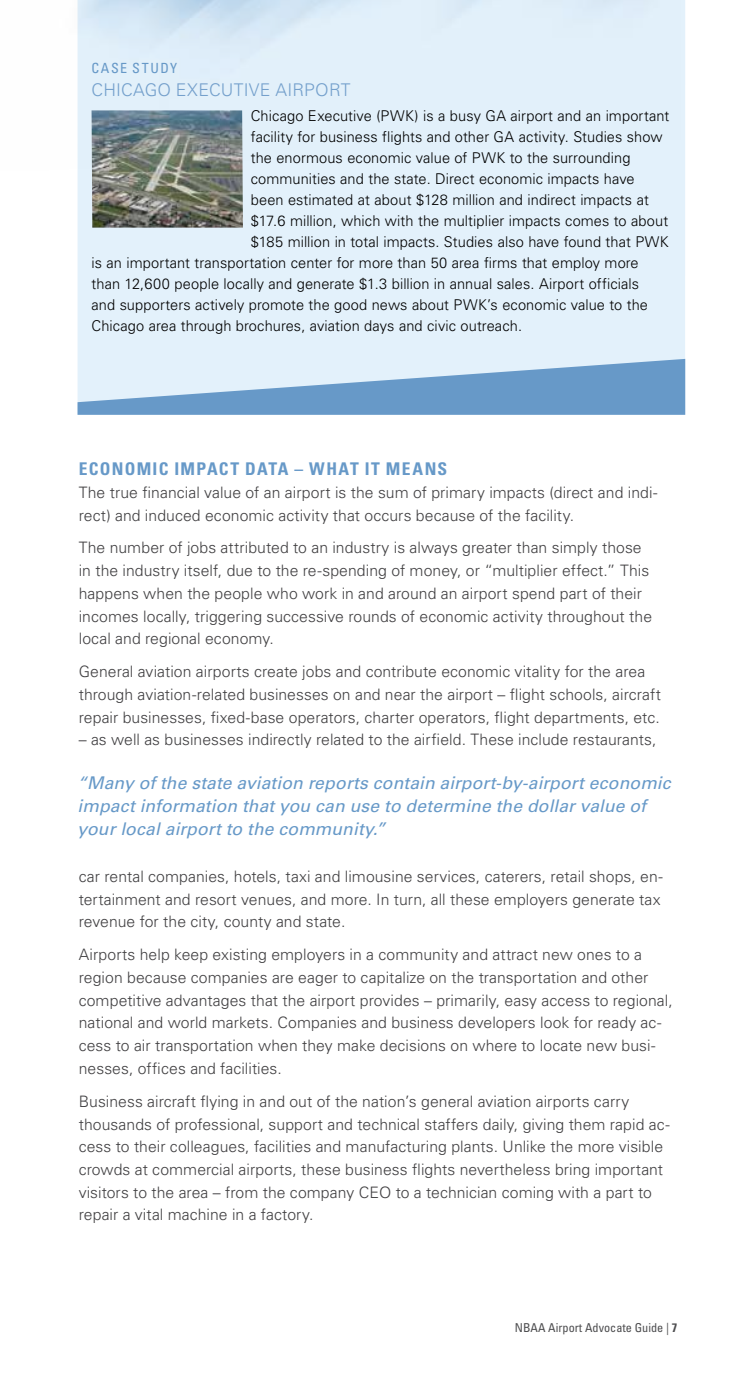
<style>
.page{position:relative;width:756px;height:1386px;background:#fff}
.page>*{position:absolute;margin:0;border:0;box-sizing:border-box;transform-origin:0 0}
.t1{font:italic 17.5px/22.8px "Univers LT Std";letter-spacing:.005em;color:#6799c8}
.t2{font:700 condensed 17.5px "Univers LT Std";letter-spacing:.08em;color:#6799c8}
.t3{font:300 17.5px "Univers LT Std";letter-spacing:.01em;color:#75a1cd}
.t4{font:300 15.75px/22.8px "Univers LT Std";letter-spacing:.005em;color:#414042}
.t5{font:300 14.88px "Univers LT Std";letter-spacing:.005em;color:#000}
.t6{font:condensed 14px "Univers LT Std";letter-spacing:.115em;color:#6799c8}
.t7{font:condensed 12.25px "Univers LT Std";color:#4d4d4f}
.s1{font-weight:700}
</style>
<div class="page">
<div style="left:78px;top:0;width:607px;height:415px;background:#e3f1fb"></div>
<img style="left:92px;top:171px;width:151px;height:57px">
<svg style="left:78px;top:359px;width:607px;height:56px"></svg>
<img style="left:77px;top:0;width:533px;height:171px">
<p class="t6" style="left:92px;top:59px;width:19px">Case</p>
<p class="t6" style="left:132px;top:59px;width:46px">Study</p>
<p class="t3" style="left:92px;top:79px;width:261px">CHICAGO EXECUTIVE AIRPORT</p>
<p class="t5" style="left:251px;top:107px;width:420px">Chicago Executive (PWK) is a busy GA airport and an important</p>
<p class="t5" style="left:251px;top:128px;width:413px">facility for business flights and other GA activity. Studies show</p>
<p class="t5" style="left:251px;top:149px;width:381px">the enormous economic value of PWK to the surrounding</p>
<p class="t5" style="left:251px;top:170px;width:385px">communities and the state. Direct economic impacts have</p>
<p class="t5" style="left:251px;top:191px;width:400px">been estimated at about $128 million and indirect impacts at</p>
<p class="t5" style="left:251px;top:212px;width:419px">$17.6 million, which with the multiplier impacts comes to about</p>
<p class="t5" style="left:251px;top:233px;width:419px">$185 million in total impacts. Studies also have found that PWK</p>
<p class="t5" style="left:92px;top:254px;width:549px">is an important transportation center for more than 50 area firms that employ more</p>
<p class="t5" style="left:92px;top:275px;width:549px">than 12,600 people locally and generate $1.3 billion in annual sales. Airport officials</p>
<p class="t5" style="left:92px;top:296px;width:558px">and supporters actively promote the good news about PWK’s economic value to the</p>
<p class="t5" style="left:92px;top:317px;width:432px">Chicago area through brochures, aviation days and civic outreach.</p>
<p class="t2" style="left:79px;top:458px;width:34px">ECONO</p>
<p class="t2" style="left:137px;top:458px;width:132px">MIC IMPACT DATA</p>
<p class="t2" style="left:294px;top:458px;width:154px">– WHAT IT MEANS</p>
<p class="t4" style="left:79px;top:481px;width:580px">The true financial value of an airport is the sum of primary impacts (direct and indi&shy;rect) and induced economic activity that occurs because of the facility.</p>
<p class="t4" style="left:79px;top:536px;width:575px">The number of jobs attributed to an industry is always greater than simply those in the industry itself, due to the re-spending of money, or “multiplier effect.” This happens when the people who work in and around an airport spend part of their incomes locally, triggering successive rounds of economic activity throughout the local and regional economy.</p>
<p class="t4" style="left:79px;top:660px;width:584px">General aviation airports create jobs and contribute economic vitality for the area through aviation-related businesses on and near the airport – flight schools, aircraft repair businesses, fixed-base operators, charter operators, flight departments, etc.</p>
<p class="t4" style="left:79px;top:728px;width:579px">– as well as businesses indirectly related to the airfield. These include restaurants,</p>
<p class="t1" style="left:78px;top:772px;width:595px">“Many of the state aviation reports contain airport-by-airport economic impact information that you can use to determine the dollar value of your local airport to the community.”</p>
<p class="t4" style="left:79px;top:865px;width:586px">car rental companies, hotels, taxi and limousine services, caterers, retail shops, en&shy;tertainment and resort venues, and more. In turn, all these employers generate tax revenue for the city, county and state.</p>
<p class="t4" style="left:79px;top:943px;width:596px">Airports help keep existing employers in a community and attract new ones to a region because companies are eager to capitalize on the transportation and other competitive advantages that the airport provides – primarily, easy access to regional, national and world markets. Companies and business developers look for ready ac&shy;cess to air transportation when they make decisions on where to locate new busi&shy;nesses, offices and facilities.</p>
<p class="t4" style="left:79px;top:1090px;width:593px">Business aircraft flying in and out of the nation’s general aviation airports carry thousands of professional, support and technical staffers daily, giving them rapid ac&shy;cess to their colleagues, facilities and manufacturing plants. Unlike the more visible crowds at commercial airports, these business flights nevertheless bring important visitors to the area – from the company CEO to a technician coming with a part to repair a vital machine in a factory.</p>
<p class="t7" style="left:515px;top:1320px;width:164px">NBAA Airport Advocate Guide | <span class="s1">7</span></p>
</div>
